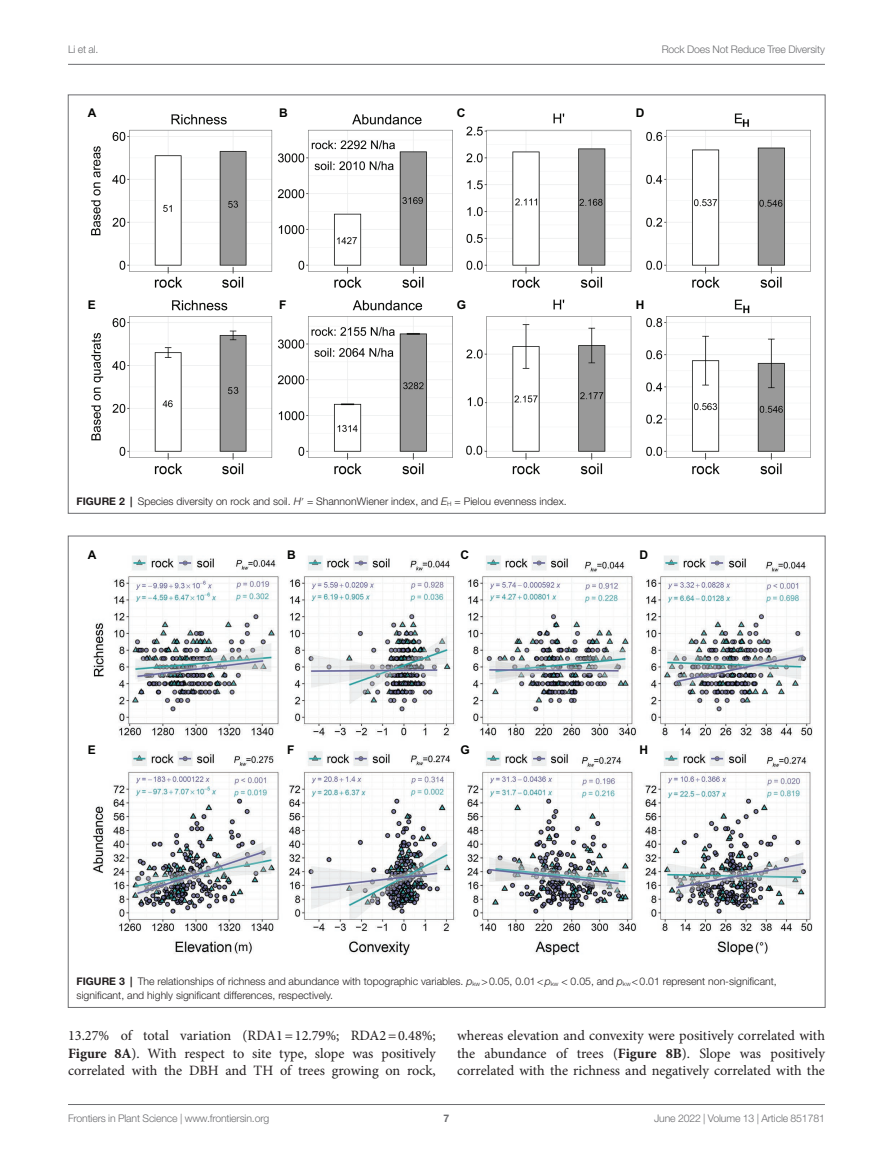
<style>
.page{position:relative;width:893px;height:1170px;background:#fff}
.page>*{position:absolute;margin:0;border:0;box-sizing:border-box;transform-origin:0 0}
.TEXT_FLUSH{font:14.25px/17.2px "Minion Pro";letter-spacing:-.005em;color:#231f20;text-align:justify}
.t1{font:700 12px "Arial";color:#040503}
.FIG_LEG{font:300 10.5px/14.2px "Helvetica Neue LT Std";color:#231f20}
.t2{font:300 10.5px "Helvetica Neue LT Std";letter-spacing:-.015em;color:#6c6d70}
.t3{font:700 10.5px "Helvetica Neue LT Std";color:#6c6d70}
.s1{font-weight:700}
.s2{font-style:italic}
.s3{font-family:"STIX General";font-weight:400}
</style>
<div class="page">
<hr style="left:68px;top:64px;width:757px;height:1px;background:#6c6d70">
<hr style="left:68px;top:1104px;width:757px;height:1px;background:#6c6d70">
<img style="left:91px;top:113px;width:720px;height:362px">
<img style="left:93px;top:556px;width:719px;height:399px">
<p class="t2" style="left:68px;top:42px;width:32px">Li et al.</p>
<p class="t2" style="left:662px;top:42px;width:165px">Rock Does Not Reduce Tree Diversity</p>
<p class="t1" style="left:88px;top:105px;width:10px">A</p>
<p class="t1" style="left:279px;top:105px;width:10px">B</p>
<p class="t1" style="left:457px;top:105px;width:10px">C</p>
<p class="t1" style="left:636px;top:105px;width:10px">D</p>
<p class="t1" style="left:88px;top:296px;width:10px">E</p>
<p class="t1" style="left:279px;top:296px;width:9px">F</p>
<p class="t1" style="left:457px;top:296px;width:11px">G</p>
<p class="t1" style="left:636px;top:296px;width:10px">H</p>
<p class="FIG_LEG" style="left:77px;top:493px;width:491px"><span class="s1">FIGURE 2 |</span> Species diversity on rock and soil. <span class="s2">H</span><span class="s3">′</span> = ShannonWiener index, and <span class="s2">E</span><sub>H</sub> = Pielou evenness index.</p>
<p class="t1" style="left:88px;top:546px;width:10px">A</p>
<p class="t1" style="left:287px;top:546px;width:10px">B</p>
<p class="t1" style="left:460px;top:546px;width:10px">C</p>
<p class="t1" style="left:639px;top:546px;width:10px">D</p>
<p class="t1" style="left:88px;top:741px;width:10px">E</p>
<p class="t1" style="left:287px;top:741px;width:9px">F</p>
<p class="t1" style="left:460px;top:741px;width:11px">G</p>
<p class="t1" style="left:639px;top:741px;width:10px">H</p>
<p class="FIG_LEG" style="left:77px;top:973px;width:702px"><span class="s1">FIGURE 3 |</span> The relationships of richness and abundance with topographic variables. <span class="s2">p</span><sub>kw</sub> &gt;0.05, 0.01&lt;<span class="s2">p</span><sub>kw</sub> <span class="s2">&lt;</span> 0.05, and <span class="s2">p</span><sub>kw</sub> &lt;0.01 represent non-significant, significant, and highly significant differences, respectively.</p>
<p class="TEXT_FLUSH" style="left:68px;top:1027px;width:369px">13.27% of total variation (RDA1=12.79%; RDA2=0.48%; <span class="s1">Figure 8A</span>). With respect to site type, slope was positively correlated with the DBH and TH of trees growing on rock,</p>
<p class="TEXT_FLUSH" style="left:457px;top:1027px;width:369px">whereas elevation and convexity were positively correlated with the abundance of trees (<span class="s1">Figure 8B</span>). Slope was positively correlated with the richness and negatively correlated with the</p>
<p class="t2" style="left:68px;top:1111px;width:203px">Frontiers in Plant Science | www.frontiersin.org</p>
<p class="t3" style="left:444px;top:1111px;width:7px">7</p>
<p class="t2" style="left:654px;top:1111px;width:172px">June 2022 | Volume 13 | Article 851781</p>
</div>
